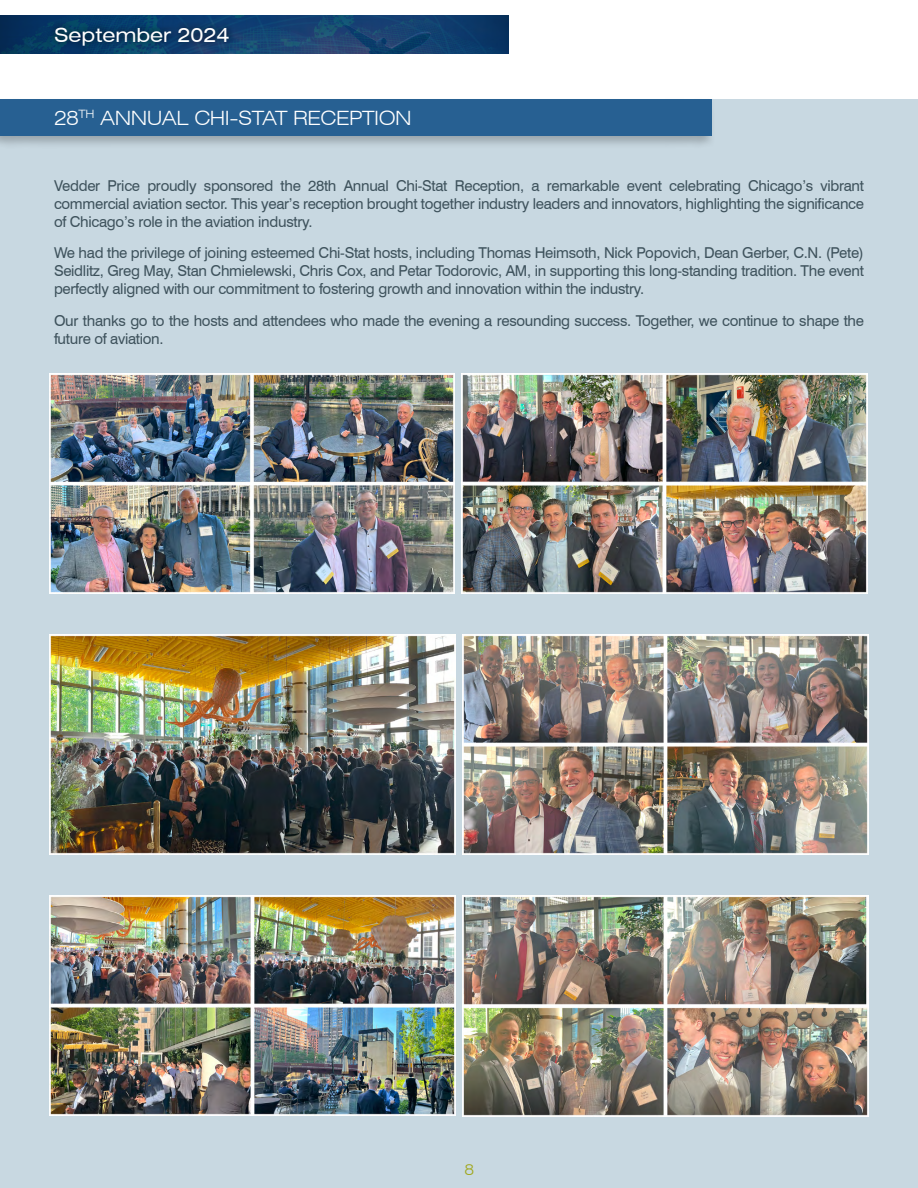
<style>
.page{position:relative;width:918px;height:1188px;background:#fff}
.page>*{position:absolute;margin:0;border:0;box-sizing:border-box;transform-origin:0 0}
.t1{font:300 expanded 19.8px "Swiss 721 BT";letter-spacing:-.025em;color:#fff}
.t2{font:expanded 19.5px "Swiss 721 BT";color:#fff}
.t3{font:15px/18px "Swiss 721 BT";letter-spacing:-.02em;color:#3e525c;text-align:justify}
.t4{font:300 expanded 15px "Swiss 721 BT";color:#9fa617}
</style>
<div class="page">
<div style="left:0;top:99px;width:918px;height:1089px;background:#c8d8e1"></div>
<div style="left:0;top:96px;width:716px;height:53px;background:#000;opacity:.24"></div>
<div style="left:0;top:99px;width:711px;height:36px;background:#276092"></div>
<svg style="left:0;top:15px;width:509px;height:39px;background:#113e6c"></svg>
<div style="left:48px;top:20px;width:188px;height:32px;background:#000;opacity:.75"></div>
<img style="left:462px;top:635px;width:406px;height:220px">
<img style="left:50px;top:634px;width:406px;height:220px">
<img style="left:50px;top:373px;width:405px;height:220px">
<img style="left:461px;top:373px;width:406px;height:221px">
<img style="left:50px;top:895px;width:405px;height:221px">
<img style="left:462px;top:896px;width:406px;height:220px">
<h2 class="t2" style="left:54px;top:23px;width:177px">September 2024</h2>
<h1 class="t1" style="left:54px;top:106px;width:359px">28<sup>TH</sup> ANNUAL CHI-STAT RECEPTION</h1>
<p class="t3" style="left:54px;top:176px;width:812px">Vedder Price proudly sponsored the 28th Annual Chi-Stat Reception, a remarkable event celebrating Chicago’s vibrant commercial aviation sector. This year’s reception brought together industry leaders and innovators, highlighting the significance of Chicago’s role in the aviation industry.</p>
<p class="t3" style="left:54px;top:244px;width:812px">We had the privilege of joining esteemed Chi-Stat hosts, including Thomas Heimsoth, Nick Popovich, Dean Gerber, C.N. (Pete)<br>Seidlitz, Greg May, Stan Chmielewski, Chris Cox, and Petar Todorovic, AM, in supporting this long-standing tradition. The event perfectly aligned with our commitment to fostering growth and innovation within the industry.</p>
<p class="t3" style="left:54px;top:311px;width:812px">Our thanks go to the hosts and attendees who made the evening a resounding success. Together, we continue to shape the future of aviation.</p>
<p class="t4" style="left:464px;top:1161px;width:11px">8</p>
</div>
